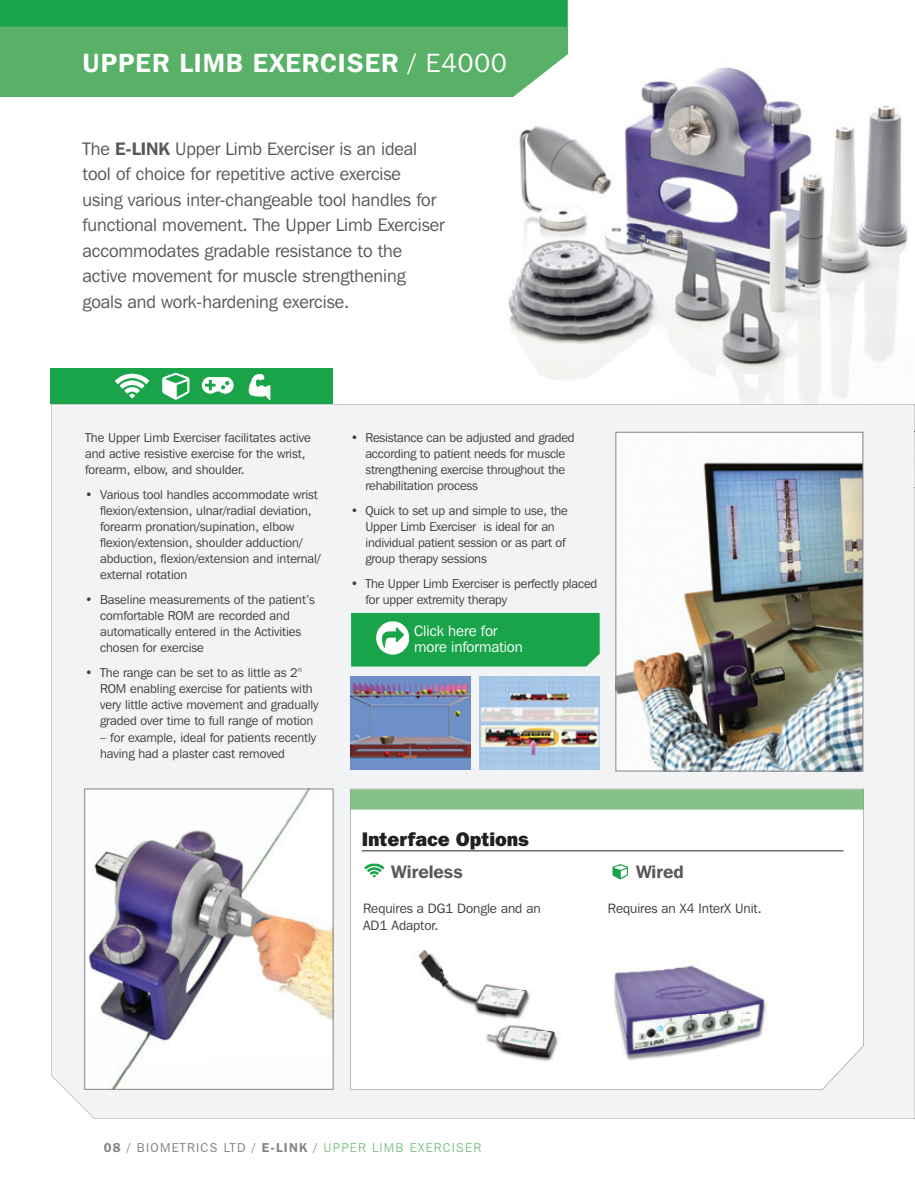
<style>
.page{position:relative;width:915px;height:1191px;background:#fff}
.page>*{position:absolute;margin:0;border:0;box-sizing:border-box;transform-origin:0 0}
.t1{font:600 26.25px "Franklin Gothic IT Cby BT";letter-spacing:.04em;color:#fff}
.t2{font:800 19.5px "Franklin Gothic IT Cby BT";letter-spacing:-.005em;color:#231f20}
.t3{font:18px/25.5px "Franklin Gothic IT Cby BT";letter-spacing:-.005em;color:#57585a}
.t4{font:600 18px "Franklin Gothic IT Cby BT";color:#57585a}
.t5{font:15px/16.5px "Franklin Gothic IT Cby BT";letter-spacing:-.005em;color:#fff}
.t6{font:13.5px/16.8px "Franklin Gothic IT Cby BT";letter-spacing:-.005em;color:#3e3e3f}
.t7{font:12.75px/16.2px "Franklin Gothic IT Cby BT";letter-spacing:-.005em;color:#3e3e3f}
.t8{font:12.75px "Franklin Gothic IT Cby BT";letter-spacing:.1em;color:#85c188}
.s1{font-weight:400}
.s2{font-weight:600}
.s3{font-weight:600;color:#808285}
.s4{color:#808285}
</style>
<div class="page">
<img style="left:508px;top:18px;width:400px;height:386px">
<div style="left:51px;top:404px;width:863px;height:714px;background:#f2f3f4"></div>
<svg style="left:914px;top:404px;width:1px;height:714px"></svg>
<div style="left:351px;top:613px;width:248px;height:53px;background:#1aa449"></div>
<div style="left:0;top:0;width:567px;height:27px;background:#1aa449"></div>
<div style="left:0;top:27px;width:567px;height:70px;background:#58b166"></div>
<img style="left:86px;top:790px;width:245px;height:297px">
<div style="left:84px;top:788px;width:249px;height:301px;border:1px solid #808285"></div>
<img style="left:617px;top:434px;width:243px;height:335px">
<div style="left:615px;top:432px;width:247px;height:339px;border:1px solid #808285"></div>
<div style="left:50px;top:368px;width:282px;height:36px;background:#1aa449"></div>
<img style="left:109px;top:372px;width:85px;height:41px">
<img style="left:196px;top:374px;width:82px;height:41px">
<svg style="left:350px;top:788px;width:513px;height:301px"></svg>
<div style="left:350px;top:789px;width:514px;height:20px;background:#85c188"></div>
<img style="left:605px;top:959px;width:171px;height:37px">
<img style="left:605px;top:996px;width:43px;height:75px">
<img style="left:733px;top:996px;width:43px;height:75px">
<img style="left:648px;top:1060px;width:85px;height:11px">
<img style="left:613px;top:968px;width:153px;height:92px">
<img style="left:395px;top:950px;width:188px;height:121px">
<hr style="left:361px;top:850px;width:482px;height:1px;background:#231f20">
<img style="left:363px;top:861px;width:22px;height:18px">
<img style="left:607px;top:861px;width:23px;height:18px">
<img style="left:350px;top:676px;width:120px;height:93px">
<img style="left:479px;top:676px;width:120px;height:93px">
<img style="left:376px;top:605px;width:38px;height:55px">
<h1 class="t1" style="left:83px;top:46px;width:425px">UPPER LIMB EXERCISER <span class="s1">/ E4000</span></h1>
<p class="t3" style="left:83px;top:136px;width:363px">The <span class="s2">E-LINK</span> Upper Limb Exerciser is an ideal tool of choice for repetitive active exercise using various inter-changeable tool handles for functional movement. The Upper Limb Exerciser accommodates gradable resistance to the active movement for muscle strengthening goals and work-hardening exercise.</p>
<p class="t7" style="left:85px;top:429px;width:227px">The Upper Limb Exerciser facilitates active and active resistive exercise for the wrist, forearm, elbow, and shoulder.</p>
<p class="t7" style="left:100px;top:486px;width:222px;text-indent:-15px">• Various tool handles accommodate wrist flexion/extension, ulnar/radial deviation, forearm pronation/supination, elbow flexion/extension, shoulder adduction/ abduction, flexion/extension and internal/ external rotation</p>
<p class="t7" style="left:100px;top:591px;width:216px;text-indent:-15px">• Baseline measurements of the patient’s comfortable ROM are recorded and automatically entered in the Activities chosen for exercise</p>
<p class="t7" style="left:100px;top:664px;width:220px;text-indent:-15px">• The range can be set to as little as 2° ROM enabling exercise for patients with very little active movement and gradually graded over time to full range of motion</p>
<p class="t7" style="left:100px;top:729px;width:218px">– for example, ideal for patients recently having had a plaster cast removed</p>
<p class="t7" style="left:365px;top:429px;width:211px;text-indent:-15px">• Resistance can be adjusted and graded according to patient needs for muscle strengthening exercise throughout the rehabilitation process</p>
<p class="t7" style="left:365px;top:502px;width:204px;text-indent:-15px">• Quick to set up and simple to use, the Upper Limb Exerciser is ideal for an individual patient session or as part of group therapy sessions</p>
<p class="t7" style="left:365px;top:575px;width:233px;text-indent:-15px">• The Upper Limb Exerciser is perfectly placed for upper extremity therapy</p>
<p class="t5" style="left:414px;top:622px;width:110px">Click here for more information</p>
<h2 class="t2" style="left:361px;top:827px;width:169px">Interface Options</h2>
<h3 class="t4" style="left:391px;top:860px;width:73px">Wireless</h3>
<p class="t6" style="left:363px;top:900px;width:179px">Requires a DG1 Dongle and an<br>AD1 Adaptor.</p>
<h3 class="t4" style="left:635px;top:860px;width:49px">Wired</h3>
<p class="t6" style="left:607px;top:900px;width:155px">Requires an X4 InterX Unit.</p>
<p class="t8" style="left:104px;top:1139px;width:379px"><span class="s3">08</span> <span class="s4">/ BIOMETRICS LTD /</span> <span class="s3">E-LINK</span> <span class="s4">/</span> UPPER LIMB EXERCISER</p>
</div>
